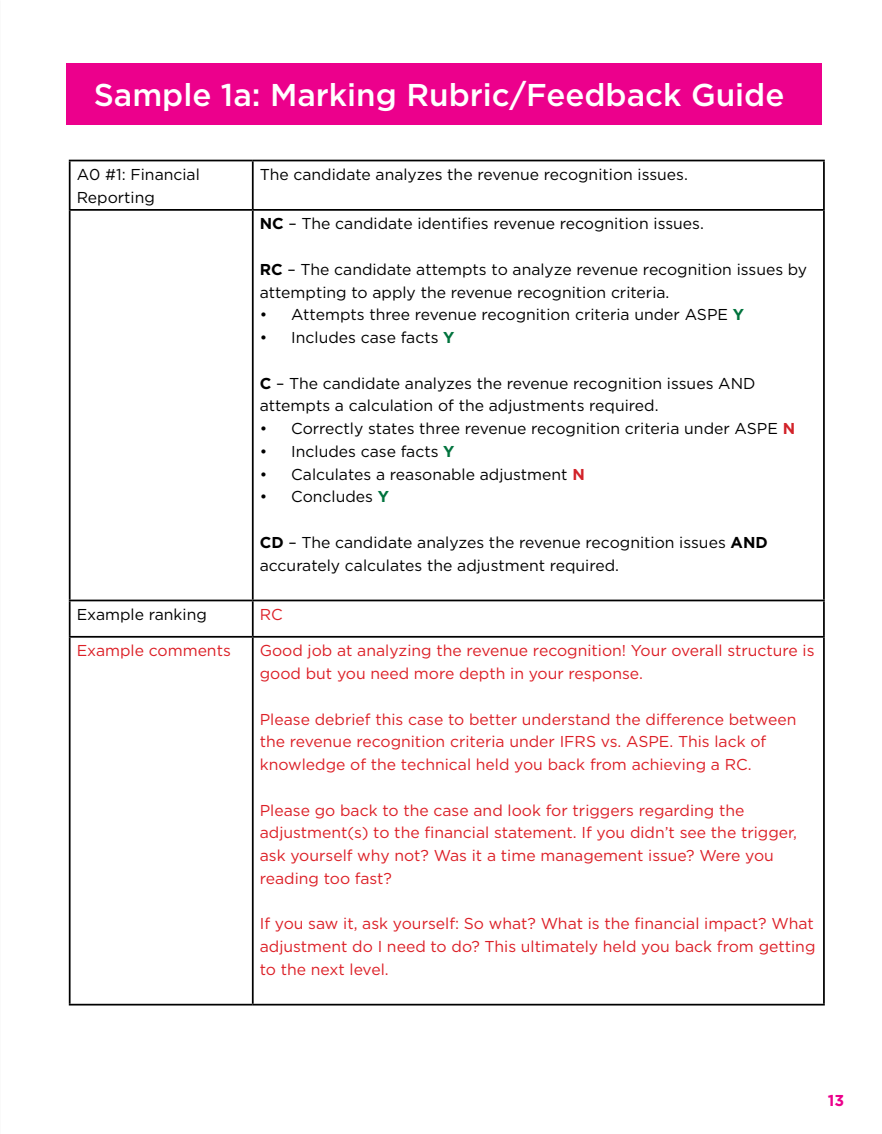
<style>
.page{position:relative;width:882px;height:1134px;background:#fff}
.page>*{position:absolute;margin:0;border:0;box-sizing:border-box;transform-origin:0 0}
.t1{font:500 31.5px "Gotham";color:#fff}
.t2{font:15.75px/22.8px "Gotham";color:#000}
.t3{font:15.75px/22.8px "Gotham";color:#dc1f26}
.t4{font:700 15.75px "Gotham";color:#ec008c}
.s1{font-weight:700}
.s2{font-weight:700;color:#00733d}
.s3{font-weight:700;color:#d2232a}
</style>
<div class="page">
<div style="left:66px;top:63px;width:756px;height:61px;background:#ec008c"></div>
<hr style="left:69px;top:160px;width:184px;height:1px;background:#000">
<hr style="left:69px;top:161px;width:2px;height:48px;background:#000">
<hr style="left:253px;top:160px;width:572px;height:1px;background:#000">
<hr style="left:252px;top:161px;width:2px;height:48px;background:#000">
<hr style="left:823px;top:161px;width:2px;height:48px;background:#000">
<hr style="left:69px;top:209px;width:184px;height:2px;background:#000">
<hr style="left:69px;top:211px;width:2px;height:389px;background:#000">
<hr style="left:253px;top:209px;width:572px;height:2px;background:#000">
<hr style="left:252px;top:211px;width:2px;height:389px;background:#000">
<hr style="left:823px;top:211px;width:2px;height:389px;background:#000">
<hr style="left:69px;top:600px;width:184px;height:1px;background:#000">
<hr style="left:69px;top:601px;width:2px;height:35px;background:#000">
<hr style="left:253px;top:600px;width:572px;height:1px;background:#000">
<hr style="left:252px;top:601px;width:2px;height:35px;background:#000">
<hr style="left:823px;top:601px;width:2px;height:35px;background:#000">
<hr style="left:69px;top:636px;width:184px;height:2px;background:#000">
<hr style="left:69px;top:638px;width:2px;height:366px;background:#000">
<hr style="left:253px;top:636px;width:572px;height:2px;background:#000">
<hr style="left:252px;top:638px;width:2px;height:366px;background:#000">
<hr style="left:823px;top:638px;width:2px;height:366px;background:#000">
<hr style="left:69px;top:1004px;width:184px;height:2px;background:#000">
<hr style="left:253px;top:1004px;width:572px;height:2px;background:#000">
<h1 class="t1" style="left:94px;top:74px;width:692px">Sample 1a: Marking Rubric/Feedback Guide</h1>
<p class="t2" style="left:77px;top:163px;width:125px">A0 #1: Financial<br>Reporting</p>
<p class="t2" style="left:260px;top:163px;width:430px">The candidate analyzes the revenue recognition issues.</p>
<p class="t2" style="left:260px;top:212px;width:446px"><span class="s1">NC</span> – The candidate identifies revenue recognition issues.</p>
<p class="t2" style="left:260px;top:258px;width:549px"><span class="s1">RC</span> – The candidate attempts to analyze revenue recognition issues by attempting to apply the revenue recognition criteria.</p>
<p class="t2" style="left:260px;top:303px;width:486px">• Attempts three revenue recognition criteria under ASPE <span class="s2">Y</span></p>
<p class="t2" style="left:260px;top:326px;width:196px">• Includes case facts <span class="s2">Y</span></p>
<p class="t2" style="left:260px;top:371px;width:497px"><span class="s1">C</span> – The candidate analyzes the revenue recognition issues AND attempts a calculation of the adjustments required.</p>
<p class="t2" style="left:260px;top:417px;width:537px">• Correctly states three revenue recognition criteria under ASPE <span class="s3">N</span></p>
<p class="t2" style="left:260px;top:440px;width:196px">• Includes case facts <span class="s2">Y</span></p>
<p class="t2" style="left:260px;top:462px;width:327px">• Calculates a reasonable adjustment <span class="s3">N</span></p>
<p class="t2" style="left:260px;top:485px;width:131px">• Concludes <span class="s2">Y</span></p>
<p class="t2" style="left:260px;top:531px;width:510px"><span class="s1">CD</span> – The candidate analyzes the revenue recognition issues <span class="s1">AND </span>accurately calculates the adjustment required.</p>
<p class="t2" style="left:77px;top:603px;width:132px">Example ranking</p>
<p class="t3" style="left:260px;top:603px;width:25px">RC</p>
<p class="t3" style="left:77px;top:639px;width:156px">Example comments</p>
<p class="t3" style="left:260px;top:639px;width:556px">Good job at analyzing the revenue recognition! Your overall structure is good but you need more depth in your response.</p>
<p class="t3" style="left:260px;top:707px;width:538px">Please debrief this case to better understand the difference between the revenue recognition criteria under IFRS vs. ASPE. This lack of knowledge of the technical held you back from achieving a RC.</p>
<p class="t3" style="left:260px;top:798px;width:539px">Please go back to the case and look for triggers regarding the adjustment(s) to the financial statement. If you didn’t see the trigger, ask yourself why not? Was it a time management issue? Were you reading too fast?</p>
<p class="t3" style="left:260px;top:912px;width:557px;text-align:justify">If you saw it, ask yourself: So what? What is the financial impact? What adjustment do I need to do? This ultimately held you back from getting to the next level.</p>
<p class="t4" style="left:828px;top:1090px;width:18px">13</p>
</div>
